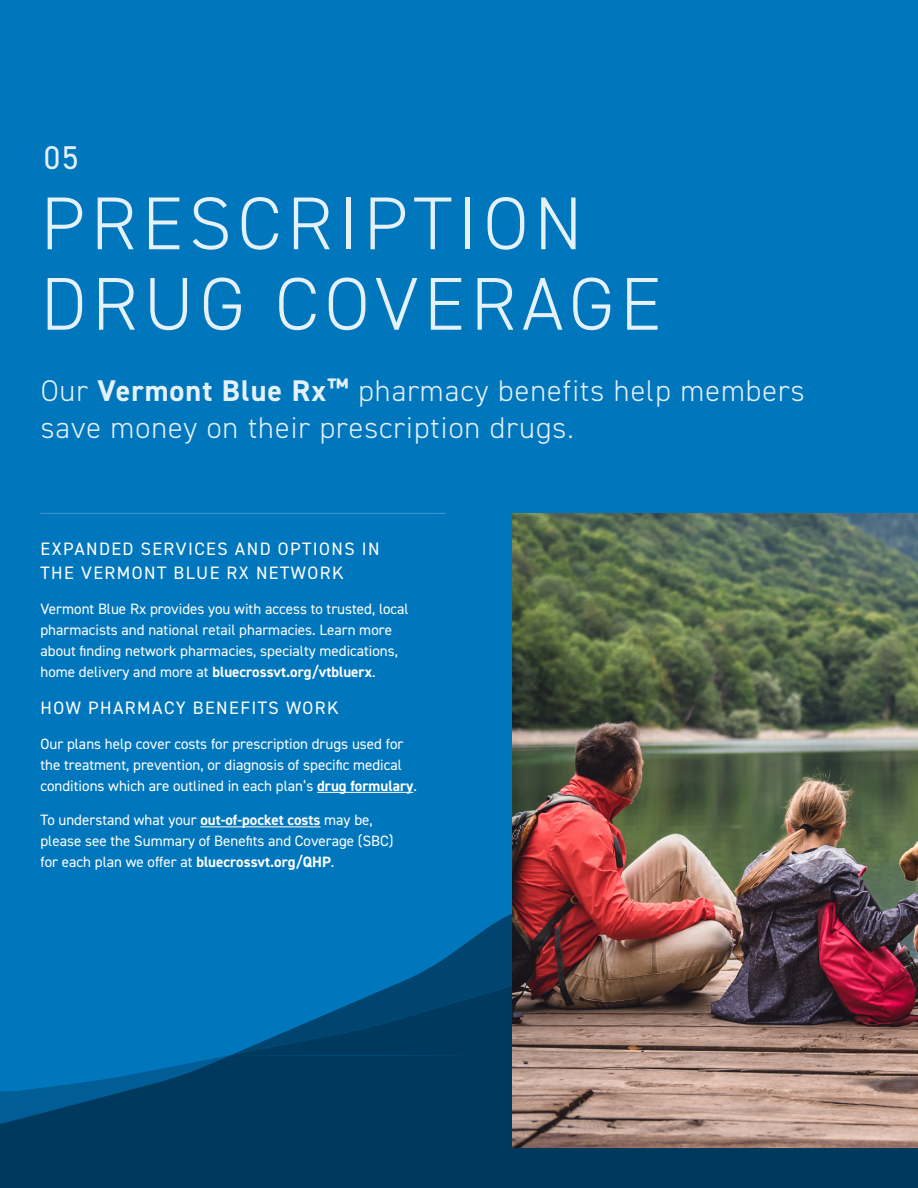
<style>
.page{position:relative;width:918px;height:1188px;background:#0077bd}
.page>*{position:absolute;margin:0;border:0;box-sizing:border-box;transform-origin:0 0}
.t1{font:300 75px/80.6px "DIN2014";letter-spacing:.08em;color:#fff}
.t2{font:33px "DIN2014";color:#fff}
.t3{font:300 30px/37.5px "DIN2014";letter-spacing:.035em;color:#fff}
.subhead_white{font:18px/24px "DIN2014";letter-spacing:.08em;color:#fff}
.body_copy_white{font:15px/21px "DIN2014";color:#fff}
.s1{font-weight:700}
</style>
<div class="page">
<svg style="left:0;top:887px;width:918px;height:301px"></svg>
<img style="left:513px;top:513px;width:405px;height:634px">
<hr style="left:40px;top:513px;width:406px;height:1px;background:#fff">
<hr style="left:317px;top:792px;width:96px;height:1px;background:#fff">
<hr style="left:200px;top:826px;width:121px;height:1px;background:#fff">
<h2 class="t2" style="left:44px;top:137px;width:37px">05</h2>
<h1 class="t1" style="left:41px;top:183px;width:622px">PRESCRIPTION<br>DRUG COVERAGE</h1>
<h3 class="t3" style="left:40px;top:372px;width:766px">Our <span class="s1">Vermont Blue Rx</span><sup>™</sup> pharmacy benefits help members save money on their prescription drugs.</h3>
<p class="subhead_white" style="left:41px;top:537px;width:341px">EXPANDED SERVICES AND OPTIONS IN<br>THE VERMONT BLUE RX NETWORK</p>
<p class="body_copy_white" style="left:40px;top:598px;width:370px">Vermont Blue Rx provides you with access to trusted, local pharmacists and national retail pharmacies. Learn more about finding network pharmacies, specialty medications, home delivery and more at <span class="s1">bluecrossvt.org/vtbluerx</span>.</p>
<p class="subhead_white" style="left:41px;top:696px;width:300px">HOW PHARMACY BENEFITS WORK</p>
<p class="body_copy_white" style="left:40px;top:733px;width:378px">Our plans help cover costs for prescription drugs used for the treatment, prevention, or diagnosis of specific medical conditions which are outlined in each plan’s <span class="s1">drug formulary</span>.</p>
<p class="body_copy_white" style="left:40px;top:809px;width:355px">To understand what your <span class="s1">out-of-pocket costs</span> may be, please see the Summary of Benefits and Coverage (SBC) for each plan we offer at <span class="s1">bluecrossvt.org/QHP</span>.</p>
</div>
